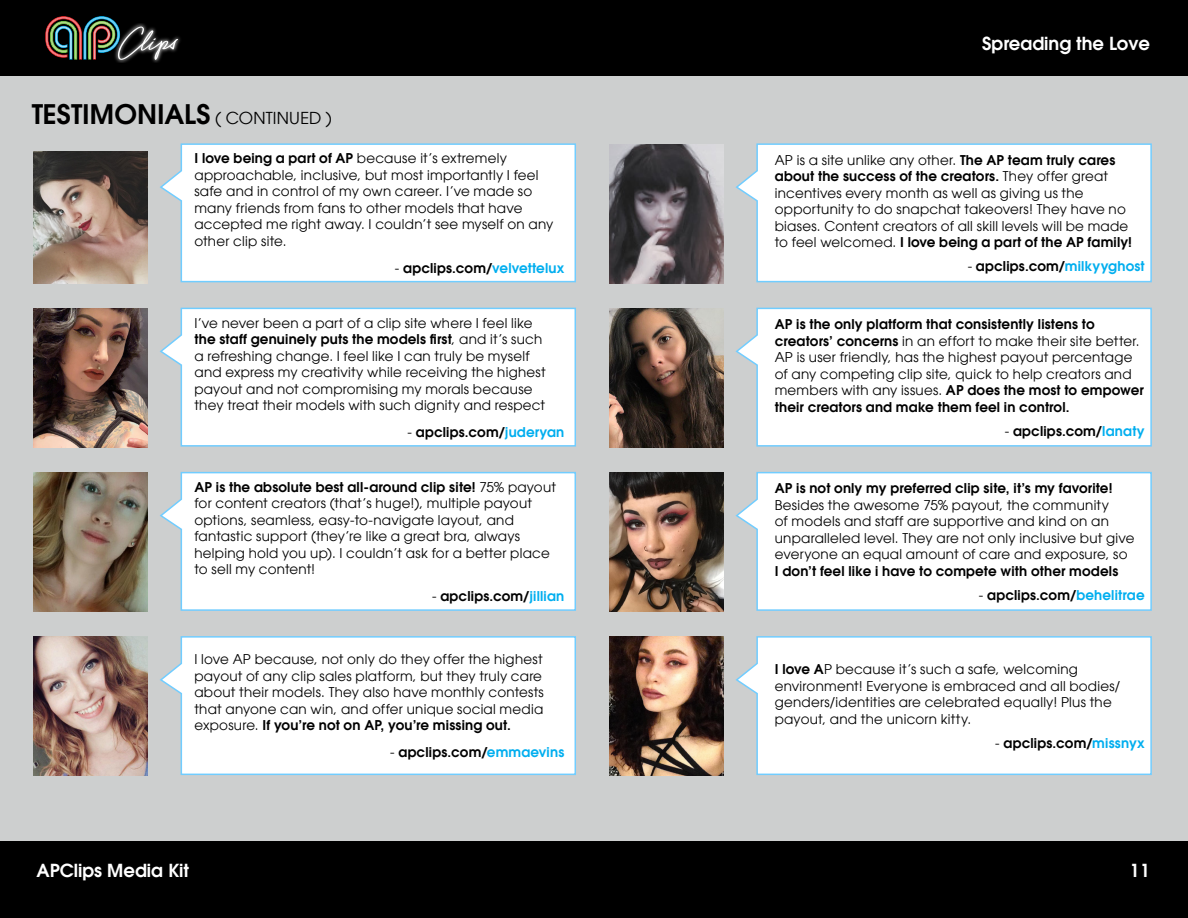
<style>
.page{position:relative;width:1188px;height:918px;background:#fff}
.page>*{position:absolute;margin:0;border:0;box-sizing:border-box;transform-origin:0 0}
.Basic_APClips_Paragr{font:600 27px "Avant Garde LT";color:#000}
.t1{font:600 18px "Avant Garde LT";color:#fff}
.Basic_APClips_Paragr-2{font:13.5px/16.5px "Avant Garde LT";letter-spacing:.015em;color:#000}
.Basic_APClips_Paragr-3{font:600 13.5px "Avant Garde LT";letter-spacing:.015em;color:#000}
.s1{font-weight:400;font-size:16.5px}
.s2{font-weight:600}
.s3{font-weight:400}
.s4{color:#00aeef}
</style>
<div class="page">
<div style="left:0;top:0;width:1188px;height:77px;background:#000"></div>
<div style="left:0;top:841px;width:1188px;height:77px;background:#000"></div>
<img style="left:116px;top:37px;width:64px;height:26px">
<svg style="left:45px;top:16px;width:133px;height:44px"></svg>
<div style="left:0;top:77px;width:1188px;height:764px;background:#cdcfcf"></div>
<img style="left:33px;top:151px;width:115px;height:132px">
<svg style="left:160px;top:143px;width:416px;height:140px;background:#f8fbfc"></svg>
<img style="left:33px;top:309px;width:115px;height:138px">
<svg style="left:160px;top:307px;width:416px;height:140px;background:#f8fbfc"></svg>
<img style="left:33px;top:473px;width:115px;height:139px">
<svg style="left:160px;top:471px;width:416px;height:140px;background:#f8fbfc"></svg>
<img style="left:33px;top:637px;width:115px;height:139px">
<svg style="left:160px;top:636px;width:416px;height:139px;background:#f9fbfc"></svg>
<img style="left:609px;top:144px;width:114px;height:139px">
<svg style="left:735px;top:143px;width:417px;height:140px;background:#f8fbfc"></svg>
<img style="left:609px;top:308px;width:114px;height:139px">
<svg style="left:735px;top:307px;width:417px;height:140px;background:#f8fbfc"></svg>
<img style="left:609px;top:473px;width:114px;height:139px">
<svg style="left:735px;top:471px;width:417px;height:140px;background:#f8fbfc"></svg>
<img style="left:609px;top:637px;width:114px;height:139px">
<svg style="left:735px;top:636px;width:417px;height:139px;background:#f8fbfc"></svg>
<p class="Basic_APClips_Paragr" style="left:32px;top:96px;width:302px">TESTIMONIALS <span class="s1">( CONTINUED )</span></p>
<p class="Basic_APClips_Paragr-2" style="left:194px;top:150px;width:360px"><span class="s2">I love being a part of AP</span> because it’s extremely approachable, inclusive, but most importantly I feel safe and in control of my own career. I’ve made so many friends from fans to other models that have accepted me right away. I couldn’t see myself on any other clip site.</p>
<p class="Basic_APClips_Paragr-3" style="left:395px;top:259px;width:171px"><span class="s3">-</span> apclips.com/<span class="s4">velvettelux</span></p>
<p class="Basic_APClips_Paragr-2" style="left:194px;top:314px;width:353px">I’ve never been a part of a clip site where I feel like <span class="s2">the staff genuinely puts the models first</span>, and it’s such a refreshing change. I feel like I can truly be myself and express my creativity while receiving the highest payout and not compromising my morals because they treat their models with such dignity and respect</p>
<p class="Basic_APClips_Paragr-3" style="left:408px;top:423px;width:158px"><span class="s3">-</span> apclips.com/<span class="s4">juderyan</span></p>
<p class="Basic_APClips_Paragr-2" style="left:194px;top:479px;width:363px"><span class="s2">AP is the absolute best all-around clip site!</span> 75% payout for content creators (that’s huge!), multiple payout options, seamless, easy-to-navigate layout, and fantastic support (they’re like a great bra, always helping hold you up). I couldn’t ask for a better place to sell my content!</p>
<p class="Basic_APClips_Paragr-3" style="left:432px;top:588px;width:134px"><span class="s3">-</span> apclips.com/<span class="s4">jillian</span></p>
<p class="Basic_APClips_Paragr-2" style="left:194px;top:651px;width:351px">I love AP because, not only do they offer the highest payout of any clip sales platform, but they truly care about their models. They also have monthly contests that anyone can win, and offer unique social media exposure. <span class="s2">If you’re not on AP, you’re missing out.</span></p>
<p class="Basic_APClips_Paragr-3" style="left:390px;top:744px;width:176px"><span class="s3">-</span> apclips.com/<span class="s4">emmaevins</span></p>
<p class="t1" style="left:982px;top:32px;width:169px">Spreading the Love</p>
<p class="Basic_APClips_Paragr-2" style="left:775px;top:152px;width:359px">AP is a site unlike any other. <span class="s2">The AP team truly cares about the success of the creators.</span> They offer great incentives every month as well as giving us the opportunity to do snapchat takeovers! They have no biases. Content creators of all skill levels will be made to feel welcomed. <span class="s2">I love being a part of the AP family!</span></p>
<p class="Basic_APClips_Paragr-3" style="left:968px;top:258px;width:178px"><span class="s3">-</span> apclips.com/<span class="s4">milkyyghost</span></p>
<p class="Basic_APClips_Paragr-2" style="left:775px;top:316px;width:371px"><span class="s2">AP is the only platform that consistently listens to creators’ concerns</span> in an effort to make their site better.<br>AP is user friendly, has the highest payout percentage of any competing clip site, quick to help creators and members with any issues. <span class="s2">AP does the most to empower their creators and make them feel in control.</span></p>
<p class="Basic_APClips_Paragr-3" style="left:1005px;top:422px;width:141px"><span class="s3">-</span> apclips.com/<span class="s4">lanaty</span></p>
<p class="Basic_APClips_Paragr-2" style="left:775px;top:480px;width:361px"><span class="s2">AP is not only my preferred clip site, it’s my favorite!<br></span>Besides the awesome 75% payout, the community<br>of models and staff are supportive and kind on an unparalleled level. They are not only inclusive but give everyone an equal amount of care and exposure, so</p>
<p class="Basic_APClips_Paragr-3" style="left:775px;top:562px;width:345px">I don’t feel like i have to compete with other models</p>
<p class="Basic_APClips_Paragr-3" style="left:979px;top:586px;width:167px"><span class="s3">-</span> apclips.com/<span class="s4">behelitrae</span></p>
<p class="Basic_APClips_Paragr-2" style="left:775px;top:661px;width:347px"><span class="s2">I love A</span>P because it’s such a safe, welcoming environment! Everyone is embraced and all bodies/ genders/identities are celebrated equally! Plus the payout, and the unicorn kitty.</p>
<p class="Basic_APClips_Paragr-3" style="left:995px;top:734px;width:151px"><span class="s3">-</span> apclips.com/<span class="s4">missnyx</span></p>
<h2 class="t1" style="left:36px;top:858px;width:154px">APClips Media Kit</h2>
<h2 class="t1" style="left:1130px;top:858px;width:22px">11</h2>
</div>
